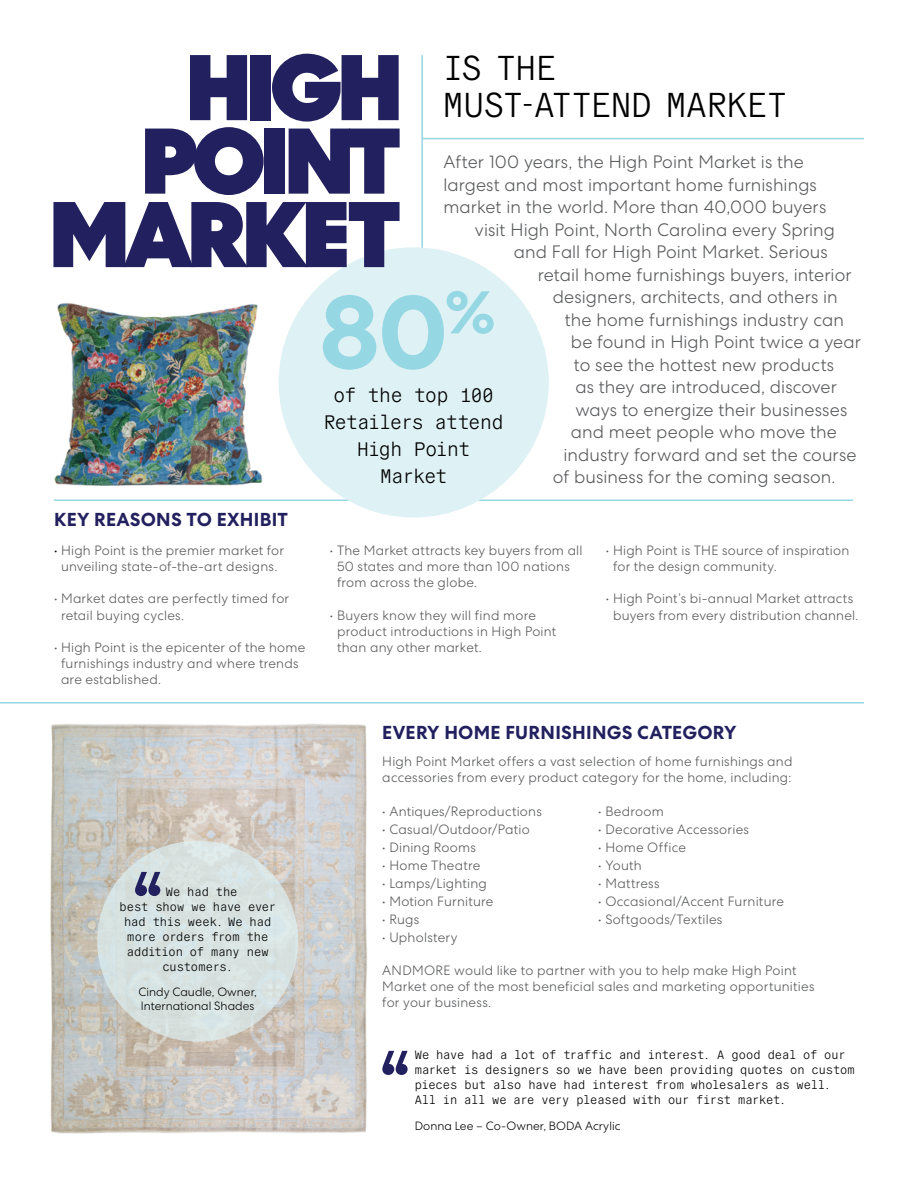
<style>
.page{position:relative;width:918px;height:1188px;background:#fff}
.page>*{position:absolute;margin:0;border:0;box-sizing:border-box;transform-origin:0 0}
.t1{font:700 105px "Centra Andmore";color:#95d7e3}
.t2{font:900 93px/73.5px "Centra Andmore";letter-spacing:-.03em;color:#22205f;text-align:right}
.t3{font:300 34.5px/37.5px "General Grotesque Mono";letter-spacing:-.02em;color:#000}
.t4{font:300 19.5px/27px "General Grotesque Mono";letter-spacing:-.025em;color:#000;text-align:center}
.t5{font:700 18.75px "Centra Andmore";letter-spacing:.015em;color:#22205f}
.t6{font:300 18px "Centra Andmore";letter-spacing:.005em;color:#58595b}
.t7{font:300 13.5px/16.2px "Centra Andmore";letter-spacing:.015em;color:#58595b}
.t8{font:300 12px/15px "General Grotesque Mono";letter-spacing:-.01em;color:#000}
.t9{font:300 12px/14.4px "Centra Andmore";letter-spacing:.005em;color:#000}
.s1{color:#000}
</style>
<div class="page">
<img style="left:50px;top:723px;width:317px;height:411px">
<div style="left:97px;top:841px;width:201px;height:201px;background:#d7e2e0;border-radius:50%"></div>
<img style="left:54px;top:302px;width:209px;height:184px">
<hr style="left:421px;top:55px;width:2px;height:406px;background:#95d7e3">
<hr style="left:54px;top:500px;width:799px;height:1px;background:#95d7e3">
<div style="left:279px;top:247px;width:270px;height:271px;background:#def1f4;border-radius:50%"></div>
<hr style="left:423px;top:138px;width:441px;height:1px;background:#95d7e3">
<hr style="left:0;top:702px;width:864px;height:2px;background:#95d7e3">
<svg style="left:135px;top:872px;width:25px;height:24px"></svg>
<svg style="left:382px;top:1051px;width:26px;height:24px"></svg>
<h2 class="t2" style="left:51px;top:52px;width:351px">HIGH<br>POINT<br>MARKET</h2>
<h3 class="t3" style="left:443px;top:47px;width:346px">IS THE<br>MUST-ATTEND MARKET</h3>
<h3 class="t6" style="left:443px;top:152px;width:362px">After 100 years, the High Point Market is the</h3>
<h3 class="t6" style="left:443px;top:174px;width:375px">largest and most important home furnishings</h3>
<h3 class="t6" style="left:443px;top:197px;width:384px">market in the world. More than 40,000 buyers</h3>
<h3 class="t6" style="left:475px;top:219px;width:361px">visit High Point, North Carolina every Spring</h3>
<h3 class="t6" style="left:514px;top:242px;width:315px">and Fall for High Point Market. Serious</h3>
<h3 class="t6" style="left:538px;top:264px;width:315px">retail home furnishings buyers, interior</h3>
<h3 class="t6" style="left:553px;top:287px;width:286px">designers, architects, and others in</h3>
<h3 class="t6" style="left:565px;top:309px;width:280px">the home furnishings industry can</h3>
<h3 class="t6" style="left:571px;top:332px;width:292px">be found in High Point twice a year</h3>
<h3 class="t6" style="left:574px;top:354px;width:262px">to see the hottest new products</h3>
<h3 class="t6" style="left:575px;top:377px;width:263px">as they are introduced, discover</h3>
<h3 class="t6" style="left:575px;top:399px;width:273px">ways to energize their businesses</h3>
<h3 class="t6" style="left:571px;top:422px;width:268px">and meet people who move the</h3>
<h3 class="t6" style="left:563px;top:444px;width:295px">industry forward and set the course</h3>
<h3 class="t6" style="left:553px;top:467px;width:284px">of business for the coming season.</h3>
<h1 class="t1" style="left:319px;top:270px;width:178px">80<sup>%</sup></h1>
<h3 class="t4" style="left:324px;top:381px;width:181px">of the top 100<br>Retailers attend<br>High Point<br>Market</h3>
<h3 class="t5" style="left:54px;top:509px;width:236px">KEY REASONS TO EXHIBIT</h3>
<p class="t7" style="left:54px;top:542px;width:232px;text-align:center"><span class="s1">•</span> High Point is the premier market for unveiling state-of-the-art designs.</p>
<p class="t7" style="left:61px;top:591px;width:230px;text-indent:-7px">• Market dates are perfectly timed for retail buying cycles.</p>
<p class="t7" style="left:61px;top:639px;width:246px;text-indent:-7px">• High Point is the epicenter of the home furnishings industry and where trends are established.</p>
<p class="t8" style="left:166px;top:883px;width:73px">We had the</p>
<p class="t8" style="left:119px;top:898px;width:158px">best show we have ever</p>
<p class="t8" style="left:124px;top:913px;width:149px">had this week. We had</p>
<p class="t8" style="left:127px;top:928px;width:143px">more orders from the</p>
<p class="t8" style="left:127px;top:943px;width:143px">addition of many new</p>
<p class="t8" style="left:162px;top:958px;width:72px">customers.</p>
<p class="t9" style="left:138px;top:985px;width:120px">Cindy Caudle, Owner,<br>International Shades</p>
<p class="t7" style="left:337px;top:542px;width:247px;text-indent:-7px">• The Market attracts key buyers from all<br>50 states and more than 100 nations from across the globe.</p>
<p class="t7" style="left:337px;top:607px;width:221px;text-indent:-7px">• Buyers know they will find more product introductions in High Point than any other market.</p>
<p class="t7" style="left:613px;top:542px;width:238px;text-indent:-7px">• High Point is THE source of inspiration for the design community.</p>
<p class="t7" style="left:606px;top:591px;width:254px;text-align:center">• High Point’s bi-annual Market attracts buyers from every distribution channel.</p>
<h3 class="t5" style="left:382px;top:722px;width:356px">EVERY HOME FURNISHINGS CATEGORY</h3>
<p class="t7" style="left:382px;top:753px;width:412px">High Point Market offers a vast selection of home furnishings and accessories from every product category for the home, including:</p>
<p class="t7" style="left:382px;top:804px;width:161px">• Antiques/Reproductions</p>
<p class="t7" style="left:598px;top:804px;width:67px">• Bedroom</p>
<p class="t7" style="left:382px;top:822px;width:149px">• Casual/Outdoor/Patio</p>
<p class="t7" style="left:598px;top:822px;width:152px">• Decorative Accessories</p>
<p class="t7" style="left:382px;top:840px;width:95px">• Dining Rooms</p>
<p class="t7" style="left:598px;top:840px;width:89px">• Home Office</p>
<p class="t7" style="left:382px;top:858px;width:100px">• Home Theatre</p>
<p class="t7" style="left:598px;top:858px;width:45px">• Youth</p>
<p class="t7" style="left:382px;top:876px;width:106px">• Lamps/Lighting</p>
<p class="t7" style="left:598px;top:876px;width:63px">• Mattress</p>
<p class="t7" style="left:382px;top:894px;width:113px">• Motion Furniture</p>
<p class="t7" style="left:598px;top:894px;width:187px">• Occasional/Accent Furniture</p>
<p class="t7" style="left:382px;top:912px;width:39px">• Rugs</p>
<p class="t7" style="left:598px;top:912px;width:126px">• Softgoods/Textiles</p>
<p class="t7" style="left:382px;top:930px;width:77px">• Upholstery</p>
<p class="t7" style="left:382px;top:962px;width:434px">ANDMORE would like to partner with you to help make High Point<br>Market one of the most beneficial sales and marketing opportunities for your business.</p>
<p class="t8" style="left:415px;top:1047px;width:442px">We have had a lot of traffic and interest. A good deal of our market is designers so we have been providing quotes on custom pieces but also have had interest from wholesalers as well.<br>All in all we are very pleased with our first market.</p>
<p class="t9" style="left:415px;top:1119px;width:207px">Donna Lee – Co-Owner, BODA Acrylic</p>
</div>
